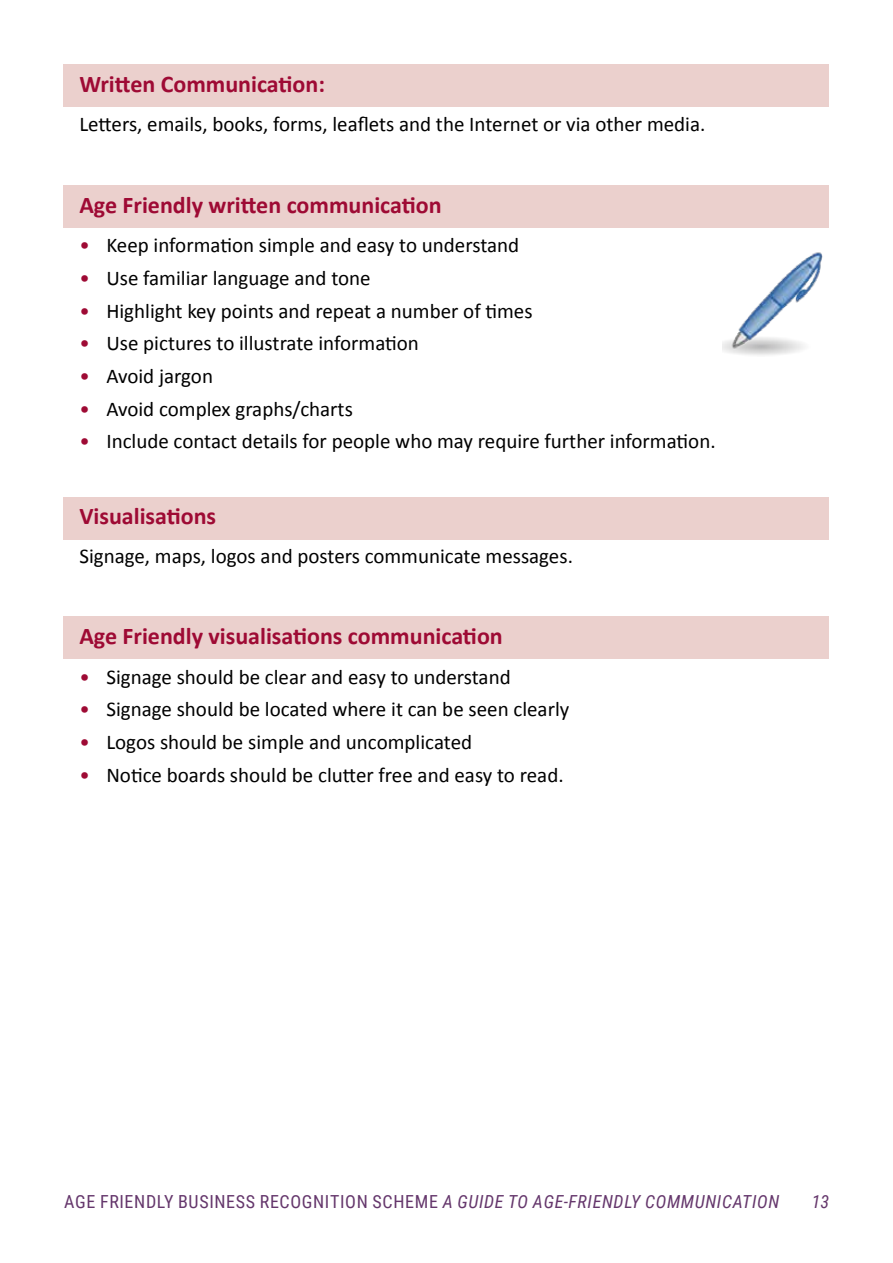
<style>
.page{position:relative;width:893px;height:1263px;background:#fff}
.page>*{position:absolute;margin:0;border:0;box-sizing:border-box;transform-origin:0 0}
.t1{font:700 24px "Calibri";color:#9e0a34}
.t2{font:21px "Calibri";color:#000}
.t3{font:18px "Roboto Condensed";letter-spacing:.035em;color:#65376c}
.t4{font:italic 18px "Roboto Condensed";color:#65376c}
.s1{color:#9e0a34}
.s2{font-style:italic}
</style>
<div class="page">
<div style="left:64px;top:64px;width:765px;height:42px;background:#ebd0cd"></div>
<div style="left:64px;top:185px;width:765px;height:43px;background:#ebd0cd"></div>
<div style="left:64px;top:497px;width:765px;height:43px;background:#ebd0cd"></div>
<div style="left:64px;top:616px;width:765px;height:43px;background:#ebd0cd"></div>
<img style="left:723px;top:252px;width:100px;height:103px">
<p class="t1" style="left:79px;top:69px;width:247px">Written Communication:</p>
<p class="t2" style="left:79px;top:111px;width:628px">Letters, emails, books, forms, leaflets and the Internet or via other media.</p>
<p class="t1" style="left:79px;top:190px;width:364px">Age Friendly written communication</p>
<p class="t2" style="left:79px;top:232px;width:441px"><span class="s1">•</span> Keep information simple and easy to understand</p>
<p class="t2" style="left:79px;top:265px;width:293px"><span class="s1">•</span> Use familiar language and tone</p>
<p class="t2" style="left:79px;top:298px;width:455px"><span class="s1">•</span> Highlight key points and repeat a number of times</p>
<p class="t2" style="left:79px;top:330px;width:341px"><span class="s1">•</span> Use pictures to illustrate information</p>
<p class="t2" style="left:79px;top:363px;width:135px"><span class="s1">•</span> Avoid jargon</p>
<p class="t2" style="left:79px;top:396px;width:275px"><span class="s1">•</span> Avoid complex graphs/charts</p>
<p class="t2" style="left:79px;top:428px;width:638px"><span class="s1">•</span> Include contact details for people who may require further information.</p>
<p class="t1" style="left:79px;top:500px;width:138px">Visualisations</p>
<p class="t2" style="left:79px;top:543px;width:495px">Signage, maps, logos and posters communicate messages.</p>
<p class="t1" style="left:79px;top:621px;width:425px">Age Friendly visualisations communication</p>
<p class="t2" style="left:79px;top:664px;width:433px"><span class="s1">•</span> Signage should be clear and easy to understand</p>
<p class="t2" style="left:79px;top:696px;width:491px"><span class="s1">•</span> Signage should be located where it can be seen clearly</p>
<p class="t2" style="left:79px;top:729px;width:394px"><span class="s1">•</span> Logos should be simple and uncomplicated</p>
<p class="t2" style="left:79px;top:762px;width:486px"><span class="s1">•</span> Notice boards should be clutter free and easy to read.</p>
<p class="t3" style="left:64px;top:1189px;width:717px">AGE FRIENDLY BUSINESS RECOGNITION SCHEME <span class="s2">A GUIDE TO AGE-FRIENDLY COMMUNICATION</span></p>
<p class="t4" style="left:812px;top:1189px;width:19px">13</p>
</div>
